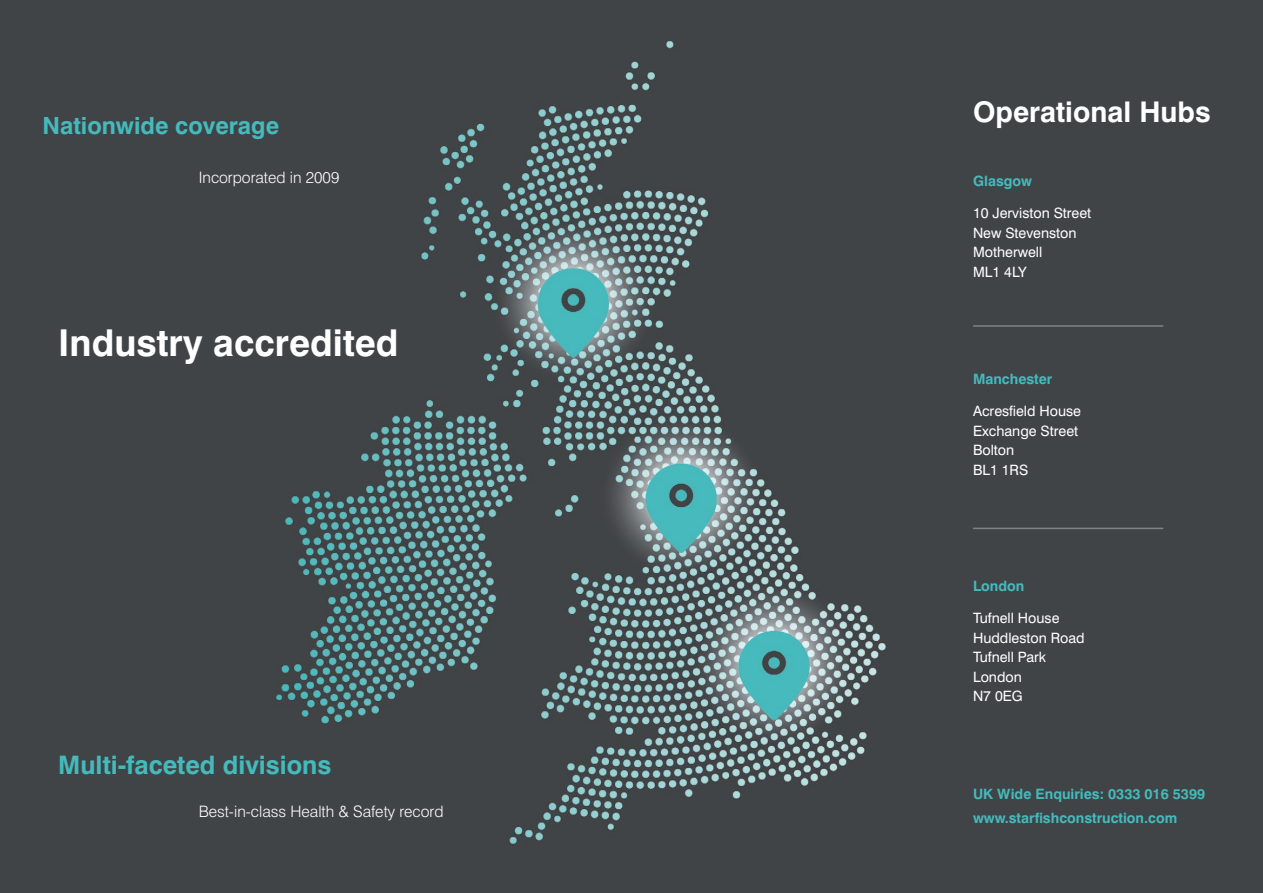
<style>
.page{position:relative;width:1263px;height:893px;background:#fff}
.page>*{position:absolute;margin:0;border:0;box-sizing:border-box;transform-origin:0 0}
.t1{font:700 37.05px "Swiss 721 BT";color:#fff}
.t2{font:700 28.5px "Swiss 721 BT";color:#fff}
.t3{font:700 25.5px "Swiss 721 BT";color:#45babd}
.t4{font:700 23.7px "Swiss 721 BT";color:#45babd}
.t5{font:300 15.75px "Swiss 721 BT";color:#fff}
.t6{font:14.25px/19.5px "Swiss 721 BT";color:#fff}
.t7{font:700 14.25px/23.7px "Swiss 721 BT";color:#45babd}
</style>
<div class="page">
<img style="left:0;top:0;width:1263px;height:893px">
<hr style="left:973px;top:325px;width:190px;height:2px;background:#808385">
<hr style="left:973px;top:528px;width:190px;height:1px;background:#808385">
<h3 class="t4" style="left:43px;top:111px;width:238px">Nationwide coverage</h3>
<p class="t5" style="left:199px;top:168px;width:142px">Incorporated in 2009</p>
<h1 class="t1" style="left:58px;top:321px;width:342px">Industry accredited</h1>
<h3 class="t3" style="left:58px;top:749px;width:275px">Multi-faceted divisions</h3>
<p class="t5" style="left:199px;top:802px;width:246px">Best-in-class Health &amp; Safety record</p>
<h2 class="t2" style="left:973px;top:95px;width:239px">Operational Hubs</h2>
<p class="t7" style="left:973px;top:169px;width:61px">Glasgow</p>
<p class="t6" style="left:973px;top:203px;width:120px">10 Jerviston Street<br>New Stevenston<br>Motherwell<br>ML1 4LY</p>
<p class="t7" style="left:973px;top:367px;width:81px">Manchester</p>
<p class="t6" style="left:973px;top:401px;width:109px">Acresfield House<br>Exchange Street<br>Bolton<br>BL1 1RS</p>
<p class="t7" style="left:973px;top:574px;width:53px">London</p>
<p class="t6" style="left:973px;top:608px;width:113px">Tufnell House<br>Huddleston Road<br>Tufnell Park<br>London<br>N7 0EG</p>
<p class="t7" style="left:973px;top:782px;width:234px">UK Wide Enquiries: 0333 016 5399 www.starfishconstruction.com</p>
</div>
